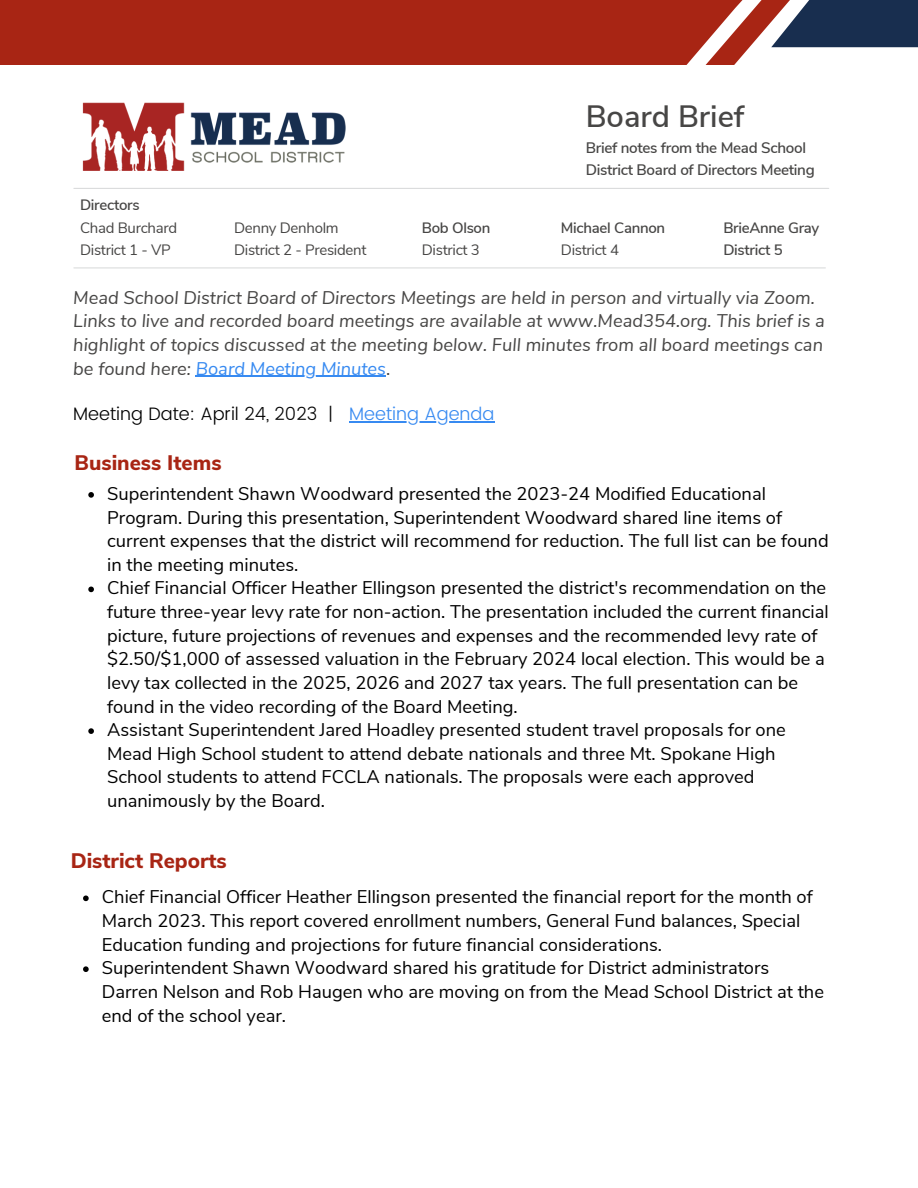
<style>
.page{position:relative;width:918px;height:1188px;background:#fff}
.page>*{position:absolute;margin:0;border:0;box-sizing:border-box;transform-origin:0 0}
.t1{font:600 30.75px "Nunito Sans";color:#474645}
.t2{font:800 21px "Nunito Sans";color:#a82514}
.t3{font:18.3px/23.7px "Nunito Sans";color:#000}
.t4{font:italic 18.3px/23.7px "Nunito Sans";color:#474645}
.t5{font:300 18px "Poppins";color:#000}
.t6{font:600 15.15px/22.5px "Nunito Sans";letter-spacing:-.02em;color:#474645}
.t7{font:15px/22.5px "Nunito Sans";letter-spacing:-.02em;color:#474645}
.t8{font:600 15px/22.5px "Nunito Sans";letter-spacing:-.02em;color:#474645}
.s1{color:#378af1}
.s2{font-style:normal}
</style>
<div class="page">
<hr style="left:74px;top:188px;width:755px;height:1px;background:#dbdcdd">
<img style="left:82px;top:102px;width:264px;height:69px">
<hr style="left:196px;top:376px;width:190px;height:1px;background:#378af1">
<hr style="left:349px;top:421px;width:145px;height:1px;background:#378af1">
<hr style="left:74px;top:267px;width:751px;height:1px;background:#dbdcdd">
<svg style="left:88px;top:492px;width:6px;height:6px"></svg>
<svg style="left:88px;top:587px;width:6px;height:5px"></svg>
<svg style="left:88px;top:728px;width:6px;height:6px"></svg>
<svg style="left:83px;top:896px;width:6px;height:5px"></svg>
<svg style="left:83px;top:966px;width:6px;height:6px"></svg>
<div style="left:0;top:0;width:705px;height:64px;background:#a82514"></div>
<svg style="left:705px;top:0;width:213px;height:64px"></svg>
<h1 class="t1" style="left:586px;top:96px;width:160px">Board Brief</h1>
<p class="t8" style="left:80px;top:194px;width:61px">Directors</p>
<p class="t7" style="left:80px;top:216px;width:99px">Chad Burchard<br>District 1 - VP</p>
<p class="t7" style="left:234px;top:216px;width:134px">Denny Denholm<br>District 2 - President</p>
<p class="t8" style="left:422px;top:216px;width:70px">Bob Olson</p>
<p class="t7" style="left:422px;top:239px;width:60px">District 3</p>
<p class="t6" style="left:586px;top:137px;width:231px">Brief notes from the Mead School<br>District Board of Directors Meeting</p>
<p class="t8" style="left:561px;top:216px;width:106px">Michael Cannon</p>
<p class="t7" style="left:561px;top:239px;width:60px">District 4</p>
<p class="t8" style="left:723px;top:216px;width:98px">BrieAnne Gray<br>District 5</p>
<p class="t4" style="left:73px;top:286px;width:753px">Mead School District Board of Directors Meetings are held in person and virtually via Zoom.<br>Links to live and recorded board meetings are available at www.Mead354.org. This brief is a highlight of topics discussed at the meeting below. Full minutes from all board meetings can be found here: <span class="s1">Board Meeting Minutes</span><span class="s2">.</span></p>
<p class="t5" style="left:73px;top:404px;width:423px">Meeting Date: April 24, 2023 | <span class="s1">Meeting Agenda</span></p>
<p class="t2" style="left:75px;top:449px;width:148px">Business Items</p>
<p class="t3" style="left:107px;top:482px;width:723px">Superintendent Shawn Woodward presented the 2023-24 Modified Educational Program. During this presentation, Superintendent Woodward shared line items of current expenses that the district will recommend for reduction. The full list can be found in the meeting minutes.<br>Chief Financial Officer Heather Ellingson presented the district's recommendation on the future three-year levy rate for non-action. The presentation included the current financial picture, future projections of revenues and expenses and the recommended levy rate of $2.50/$1,000 of assessed valuation in the February 2024 local election. This would be a levy tax collected in the 2025, 2026 and 2027 tax years. The full presentation can be found in the video recording of the Board Meeting.<br>Assistant Superintendent Jared Hoadley presented student travel proposals for one Mead High School student to attend debate nationals and three Mt. Spokane High School students to attend FCCLA nationals. The proposals were each approved unanimously by the Board.</p>
<p class="t2" style="left:71px;top:847px;width:158px">District Reports</p>
<p class="t3" style="left:102px;top:886px;width:724px">Chief Financial Officer Heather Ellingson presented the financial report for the month of March 2023. This report covered enrollment numbers, General Fund balances, Special Education funding and projections for future financial considerations.<br>Superintendent Shawn Woodward shared his gratitude for District administrators Darren Nelson and Rob Haugen who are moving on from the Mead School District at the end of the school year.</p>
</div>
